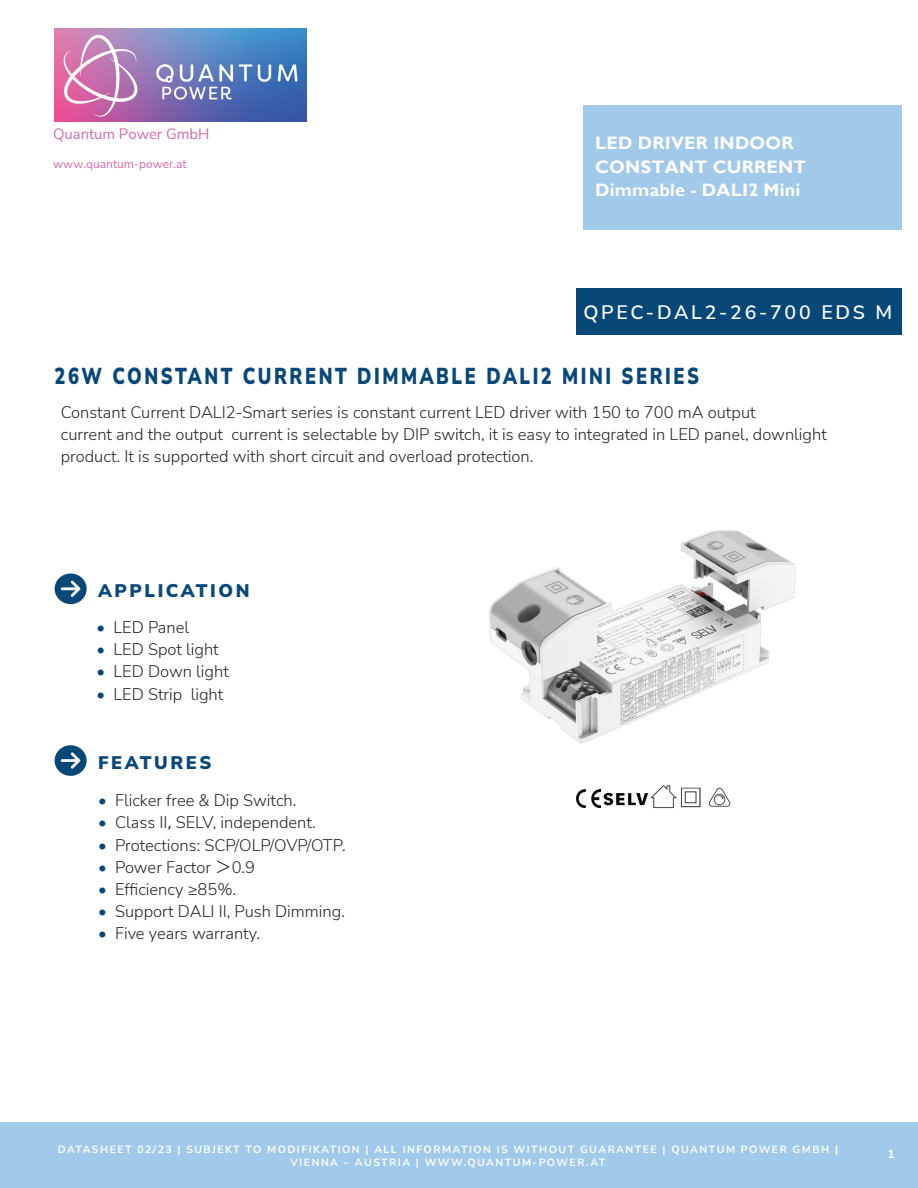
<style>
.page{position:relative;width:918px;height:1188px;background:#fff}
.page>*{position:absolute;margin:0;border:0;box-sizing:border-box;transform-origin:0 0}
.t1{font:900 23.1px "Nunito Sans";letter-spacing:.14em;color:#084878;scale:.79 1}
.t2{font:600 19.5px "Nunito Sans";letter-spacing:.14em;color:#fdfdfd}
.t3{font:900 18.3px "Nunito Sans";letter-spacing:.14em;color:#084878}
.t4{font:700 18px/23.4px "Gill Sans";letter-spacing:.01em;color:#fdfdfd}
.t5{font:300 16.5px/22.2px "Nunito Sans";color:#252625}
.t6{font:14.85px "Nunito Sans";color:#d568a7}
.t7{font:12px "Nunito Sans";color:#d568a7}
.t8{font:700 12px "Nunito Sans";color:#fdfdfd}
.t9{font:700 10.5px/12.9px "Nunito Sans";letter-spacing:.14em;color:#fdfdfd;text-align:center}
.s1{color:#084878}
.s2{font-family:"Koz Go Pr 6 N";font-weight:400}
</style>
<div class="page">
<div style="left:583px;top:105px;width:319px;height:125px;background:#a1c9ea"></div>
<img style="left:55px;top:28px;width:251px;height:93px">
<div style="left:576px;top:288px;width:326px;height:47px;background:#084878"></div>
<div style="left:55px;top:573px;width:32px;height:31px;background:#084878;border-radius:50%"></div>
<svg style="left:61px;top:581px;width:19px;height:16px"></svg>
<div style="left:55px;top:745px;width:32px;height:31px;background:#084878;border-radius:50%"></div>
<svg style="left:61px;top:752px;width:19px;height:17px"></svg>
<div style="left:0;top:1122px;width:918px;height:66px;background:#a1c9ea"></div>
<img style="left:603px;top:792px;width:46px;height:14px">
<img style="left:576px;top:790px;width:24px;height:17px">
<img style="left:651px;top:785px;width:25px;height:23px">
<img style="left:681px;top:787px;width:20px;height:21px">
<img style="left:708px;top:788px;width:23px;height:19px">
<img style="left:489px;top:530px;width:307px;height:213px">
<p class="t6" style="left:53px;top:123px;width:158px">Quantum Power GmbH</p>
<p class="t7" style="left:53px;top:155px;width:135px">www.quantum-power.at</p>
<p class="t4" style="left:595px;top:131px;width:213px">LED DRIVER INDOOR<br>CONSTANT CURRENT<br>Dimmable - DALI2 Mini</p>
<p class="t2" style="left:583px;top:299px;width:311px">QPEC-DAL2-26-700 EDS M</p>
<h1 class="t1" style="left:55px;top:359px;width:817px">26W CONSTANT CURRENT DIMMABLE DALI2 MINI SERIES</h1>
<p class="t5" style="left:61px;top:401px;width:768px">Constant Current DALI2-Smart series is constant current LED driver with 150 to 700 mA output<br>current and the output current is selectable by DIP switch, it is easy to integrated in LED panel, downlight product. It is supported with short circuit and overload protection.</p>
<p class="t3" style="left:98px;top:578px;width:153px">APPLICATION</p>
<p class="t5" style="left:97px;top:616px;width:94px"><span class="s1">•</span> LED Panel</p>
<p class="t5" style="left:97px;top:638px;width:124px"><span class="s1">•</span> LED Spot light</p>
<p class="t5" style="left:97px;top:660px;width:134px"><span class="s1">•</span> LED Down light</p>
<p class="t5" style="left:97px;top:682px;width:128px"><span class="s1">•</span> LED Strip light</p>
<p class="t3" style="left:98px;top:749px;width:115px">FEATURES</p>
<p class="t5" style="left:98px;top:789px;width:200px"><span class="s1">•</span> Flicker free &amp; Dip Switch.</p>
<p class="t5" style="left:98px;top:811px;width:219px"><span class="s1">•</span> Class II<span class="s2">，</span>SELV, independent.</p>
<p class="t5" style="left:98px;top:833px;width:249px"><span class="s1">•</span> Protections: SCP/OLP/OVP/OTP.</p>
<p class="t5" style="left:98px;top:855px;width:158px"><span class="s1">•</span> Power Factor <span class="s2">＞</span>0.9</p>
<p class="t5" style="left:98px;top:878px;width:140px"><span class="s1">•</span> Efficiency ≥85%.</p>
<p class="t5" style="left:98px;top:900px;width:248px"><span class="s1">•</span> Support DALI II, Push Dimming.</p>
<p class="t5" style="left:98px;top:922px;width:163px"><span class="s1">•</span> Five years warranty.</p>
<p class="t9" style="left:58px;top:1143px;width:782px">DATASHEET 02/23 | SUBJEKT TO MODIFIKATION | ALL INFORMATION IS WITHOUT GUARANTEE | QUANTUM POWER GMBH |<br>VIENNA – AUSTRIA | WWW.QUANTUM-POWER.AT</p>
<p class="t8" style="left:887px;top:1145px;width:9px">1</p>
</div>
